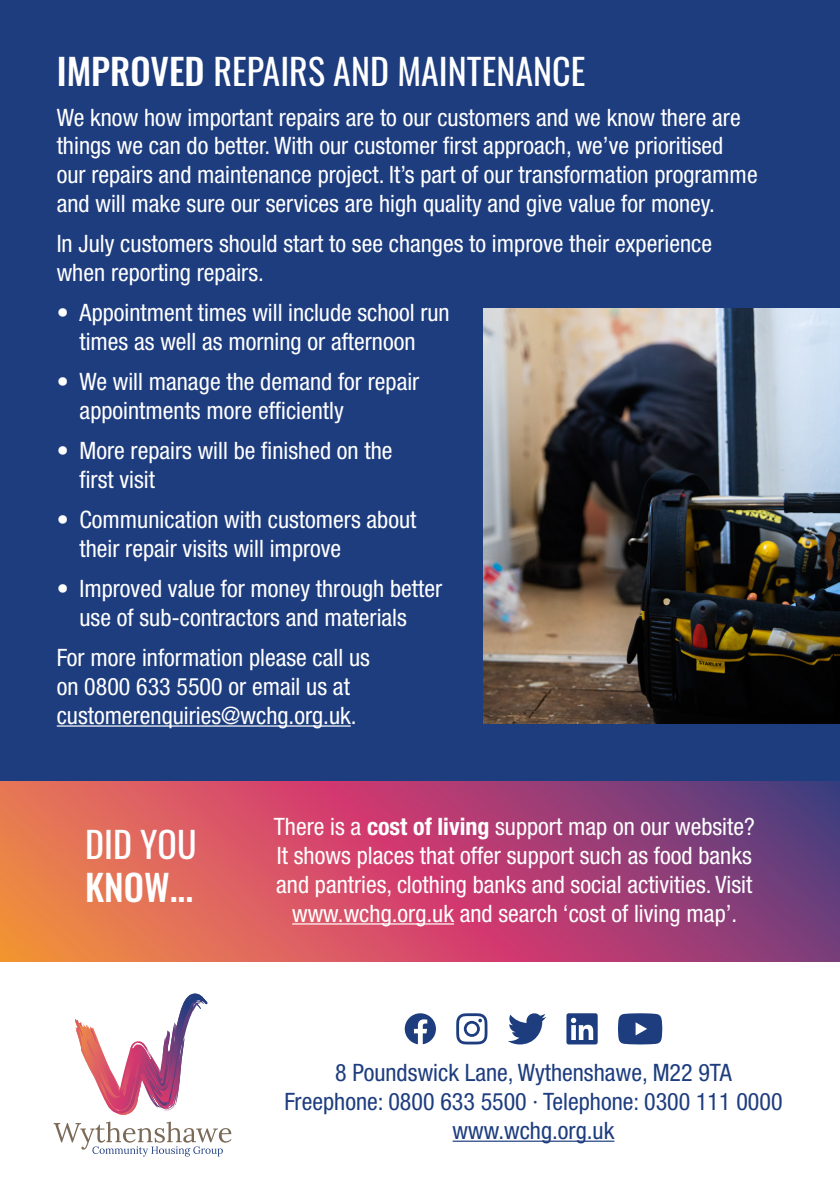
<style>
.page{position:relative;width:840px;height:1191px;background:#fff}
.page>*{position:absolute;margin:0;border:0;box-sizing:border-box;transform-origin:0 0}
.t1{font:36px "Oswald";color:#fff}
.t2{font:500 36px "Oswald";color:#fff}
.t3{font:condensed 24px/28.8px "Helvetica Neue LT Std";color:#fff}
.t4{font:condensed 24px/28.8px "Helvetica Neue LT Std";color:#1e3d7f;text-align:center}
.s1{font-weight:500}
.s2{font-weight:700}
</style>
<div class="page">
<svg style="left:0;top:780px;width:839px;height:181px;background:#b94f6a"></svg>
<svg style="left:54px;top:1121px;width:177px;height:35px"></svg>
<svg style="left:75px;top:993px;width:126px;height:122px"></svg>
<hr style="left:452px;top:1140px;width:162px;height:1px;background:#1e3d7f">
<svg style="left:618px;top:1013px;width:44px;height:31px"></svg>
<svg style="left:404px;top:1013px;width:31px;height:31px"></svg>
<svg style="left:508px;top:1013px;width:38px;height:31px"></svg>
<svg style="left:456px;top:1013px;width:31px;height:31px"></svg>
<svg style="left:566px;top:1013px;width:31px;height:31px"></svg>
<div style="left:0;top:0;width:839px;height:780px;background:#1e3d7f"></div>
<hr style="left:57px;top:725px;width:293px;height:1px;background:#fff">
<img style="left:483px;top:308px;width:356px;height:415px">
<hr style="left:292px;top:923px;width:162px;height:1px;background:#fff">
<h1 class="t1" style="left:57px;top:39px;width:530px"><span class="s1">IMPROVED</span> REPAIRS AND MAINTENANCE</h1>
<p class="t3" style="left:57px;top:103px;width:702px">We know how important repairs are to our customers and we know there are things we can do better. With our customer first approach, we’ve prioritised our repairs and maintenance project. It’s part of our transformation programme and will make sure our services are high quality and give value for money.</p>
<p class="t3" style="left:57px;top:229px;width:656px">In July customers should start to see changes to improve their experience when reporting repairs.</p>
<p class="t3" style="left:57px;top:298px;width:394px;text-align:center">• Appointment times will include school run times as well as morning or afternoon</p>
<p class="t3" style="left:79px;top:367px;width:341px;text-indent:-23px">• We will manage the demand for repair appointments more efficiently</p>
<p class="t3" style="left:79px;top:436px;width:314px;text-indent:-23px">• More repairs will be finished on the first visit</p>
<p class="t3" style="left:79px;top:505px;width:338px;text-indent:-23px">• Communication with customers about their repair visits will improve</p>
<p class="t3" style="left:57px;top:574px;width:387px;text-align:center">• Improved value for money through better use of sub-contractors and materials</p>
<p class="t3" style="left:57px;top:643px;width:314px">For more information please call us on 0800 633 5500 or email us at customerenquiries@wchg.org.uk.</p>
<h1 class="t1" style="left:85px;top:812px;width:113px">DID YOU</h1>
<h1 class="t2" style="left:85px;top:869px;width:109px">KNOW...</h1>
<p class="t3" style="left:274px;top:812px;width:482px;text-align:center">There is a <span class="s2">cost of living</span> support map on our website?<br>It shows places that offer support such as food banks and pantries, clothing banks and social activities. Visit www.wchg.org.uk and search ‘cost of living map’.</p>
<p class="t4" style="left:284px;top:1058px;width:499px">8 Poundswick Lane, Wythenshawe, M22 9TA<br>Freephone: 0800 633 5500 · Telephone: 0300 111 0000 www.wchg.org.uk</p>
</div>
